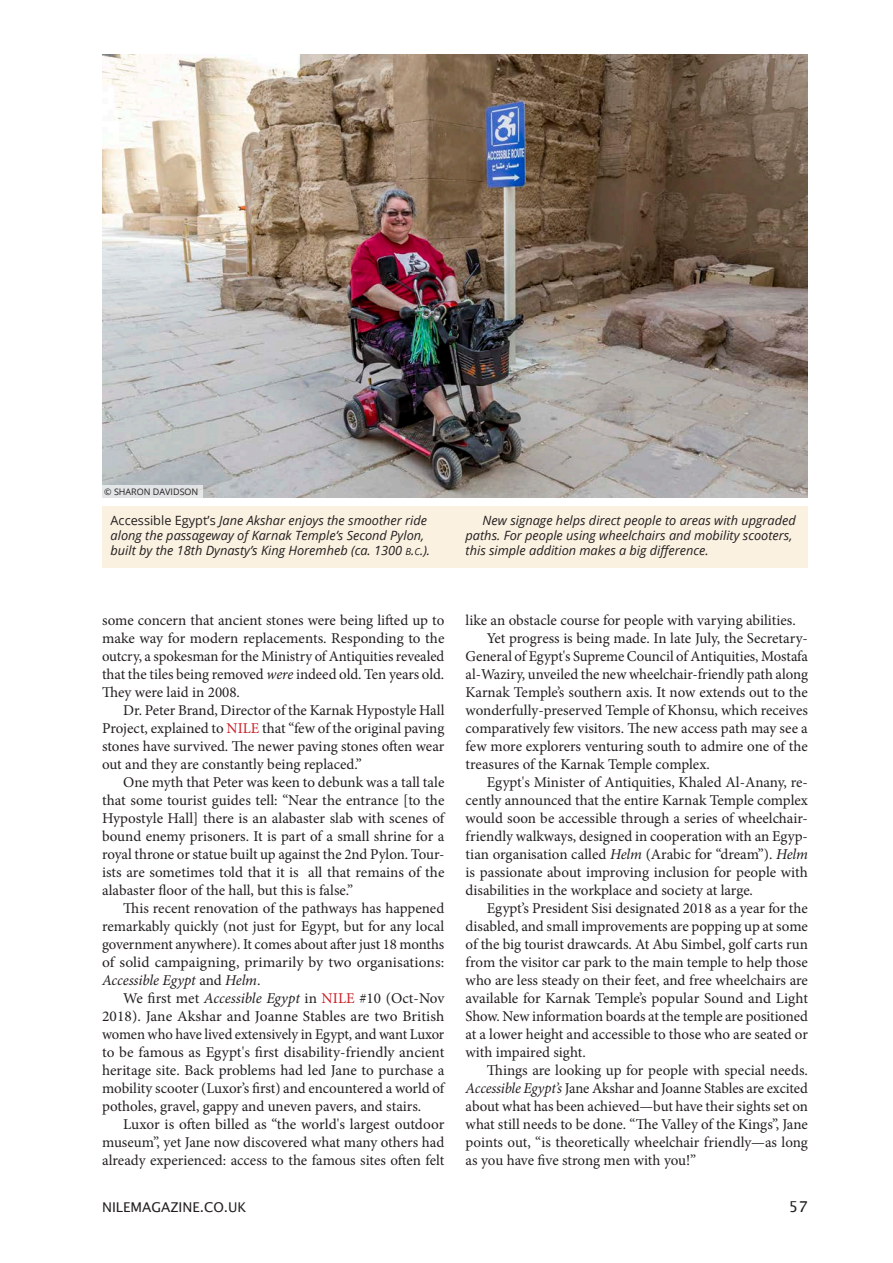
<style>
.page{position:relative;width:893px;height:1263px;background:#fff}
.page>*{position:absolute;margin:0;border:0;box-sizing:border-box;transform-origin:0 0}
.t1{font:15px/18px "Minion Pro";color:#231f20;text-align:justify}
.t2{font:15px "Lucida Grande";color:#231f20}
.t3{font:13.5px "Lucida Grande";color:#231f20}
.t4{font:italic 12.75px/15.3px "Open Sans";color:#231f20}
.t5{font:9px "Open Sans";color:#231f20}
.s1{font-style:normal}
.s2{font-size:9.6px}
.s3{font-style:inherit}
.s4{font-style:italic}
.s5{color:#cb2028}
</style>
<div class="page">
<img style="left:102px;top:54px;width:706px;height:444px">
<div style="left:102px;top:506px;width:706px;height:62px;background:#faf1e1"></div>
<div style="left:102px;top:485px;width:101px;height:13px;background:#e2e4e6"></div>
<p class="t5" style="left:104px;top:485px;width:96px">© SHARON DAVIDSON</p>
<p class="t4" style="left:111px;top:512px;width:321px"><span class="s1">Accessible Egypt’s</span> Jane Akshar enjoys the smoother ride along the passageway of Karnak Temple’s Second Pylon, built by the 18th Dynasty’s King Horemheb (ca. 1300 <span class="s2">b</span><span class="s3">.</span><span class="s2">c</span><span class="s3">.</span>).</p>
<p class="t4" style="left:466px;top:512px;width:332px;text-indent:17px">New signage helps direct people to areas with upgraded paths. For people using wheelchairs and mobility scooters, this simple addition makes a big difference.</p>
<p class="t1" style="left:102px;top:611px;width:344px">some concern that ancient stones were being lifted up to make way for modern replacements. Responding to the outcry, a spokesman for the Ministry of Antiquities revealed that the tiles being removed <span class="s4">were</span> indeed old. Ten years old.<br>They were laid in 2008.</p>
<p class="t1" style="left:102px;top:701px;width:344px;text-indent:21px">Dr. Peter Brand, Director of the Karnak Hypostyle Hall Project, explained to <span class="s5">NILE</span> that “few of the original paving stones have survived. The newer paving stones often wear out and they are constantly being replaced.”</p>
<p class="t1" style="left:102px;top:773px;width:345px;text-indent:21px">One myth that Peter was keen to debunk was a tall tale that some tourist guides tell: “Near the entrance [to the Hypostyle Hall] there is an alabaster slab with scenes of bound enemy prisoners. It is part of a small shrine for a royal throne or statue built up against the 2nd Pylon. Tour&shy;ists are sometimes told that it is all that remains of the alabaster floor of the hall, but this is false.”</p>
<p class="t1" style="left:102px;top:899px;width:344px;text-indent:21px">This recent renovation of the pathways has happened remarkably quickly (not just for Egypt, but for any local government anywhere). It comes about after just 18 months of solid campaigning, primarily by two organisations:<br><span class="s4">Accessible Egypt</span> and <span class="s4">Helm</span>.</p>
<p class="t1" style="left:102px;top:989px;width:345px;text-indent:21px">We first met <span class="s4">Accessible Egypt</span> in <span class="s5">NILE</span> #10 (Oct-Nov 2018). Jane Akshar and Joanne Stables are two British women who have lived extensively in Egypt, and want Luxor to be famous as Egypt's first disability-friendly ancient heritage site. Back problems had led Jane to purchase a mobility scooter (Luxor’s first) and encountered a world of potholes, gravel, gappy and uneven pavers, and stairs.</p>
<p class="t1" style="left:102px;top:1115px;width:344px;text-indent:21px">Luxor is often billed as “the world's largest outdoor museum”, yet Jane now discovered what many others had already experienced: access to the famous sites often felt</p>
<p class="t1" style="left:466px;top:611px;width:332px">like an obstacle course for people with varying abilities.</p>
<p class="t1" style="left:466px;top:629px;width:344px;text-indent:21px">Yet progress is being made. In late July, the Secretary-General of Egypt's Supreme Council of Antiquities, Mostafa al-Waziry, unveiled the new wheelchair-friendly path along Karnak Temple’s southern axis. It now extends out to the wonderfully-preserved Temple of Khonsu, which receives comparatively few visitors. The new access path may see a few more explorers venturing south to admire one of the treasures of the Karnak Temple complex.</p>
<p class="t1" style="left:466px;top:773px;width:344px;text-indent:21px">Egypt's Minister of Antiquities, Khaled Al-Anany, re&shy;cently announced that the entire Karnak Temple complex would soon be accessible through a series of wheelchair&shy;friendly walkways, designed in cooperation with an Egyp&shy;tian organisation called <span class="s4">Helm</span> (Arabic for “dream”). <span class="s4">Helm </span>is passionate about improving inclusion for people with disabilities in the workplace and society at large.</p>
<p class="t1" style="left:466px;top:899px;width:344px;text-indent:21px">Egypt’s President Sisi designated 2018 as a year for the disabled, and small improvements are popping up at some of the big tourist drawcards. At Abu Simbel, golf carts run from the visitor car park to the main temple to help those who are less steady on their feet, and free wheelchairs are available for Karnak Temple’s popular Sound and Light Show. New information boards at the temple are positioned at a lower height and accessible to those who are seated or with impaired sight.</p>
<p class="t1" style="left:466px;top:1061px;width:344px;text-indent:21px">Things are looking up for people with special needs.<br><span class="s4">Accessible Egypt’s</span> Jane Akshar and Joanne Stables are excited about what has been achieved—but have their sights set on what still needs to be done. “The Valley of the Kings”, Jane points out, “is theoretically wheelchair friendly—as long as you have five strong men with you!”</p>
<p class="t3" style="left:102px;top:1198px;width:146px">NILEMAGAZINE.CO.UK</p>
<p class="t2" style="left:789px;top:1196px;width:20px">57</p>
</div>
